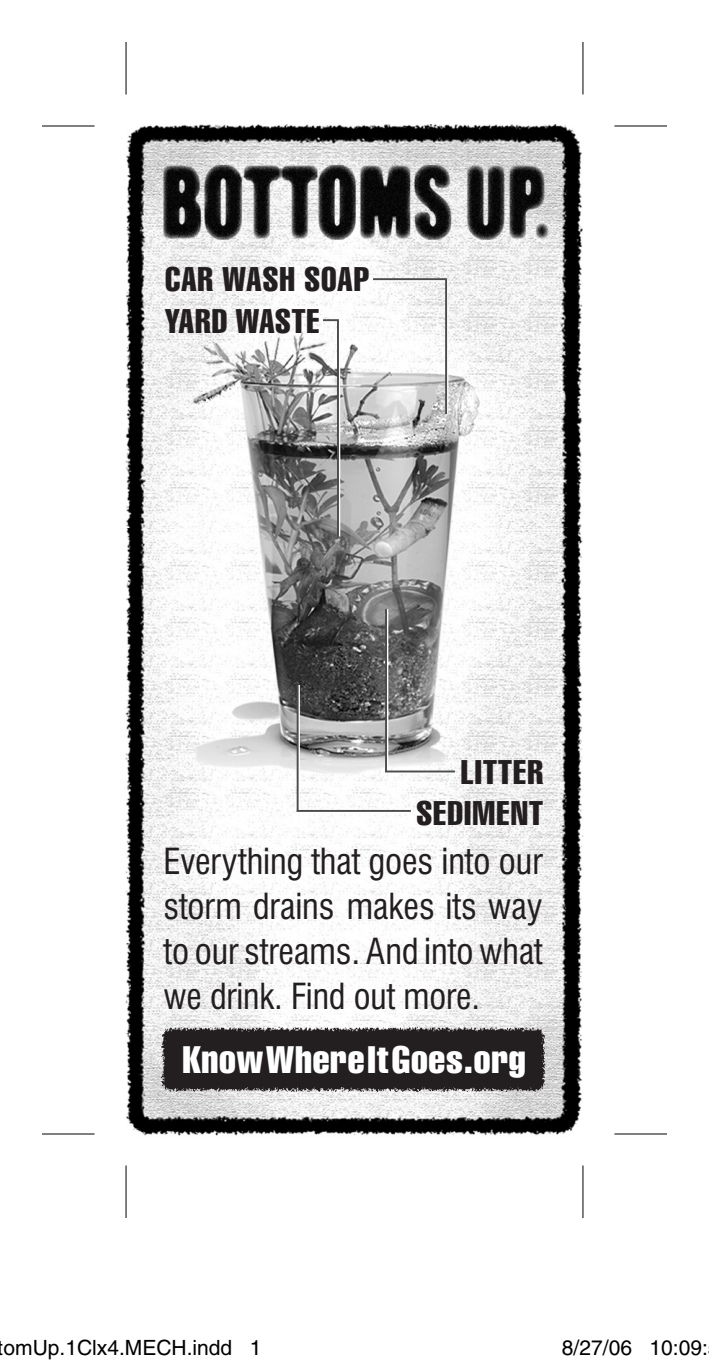
<style>
.page{position:relative;width:709px;height:1365px;background:#fff}
.page>*{position:absolute;margin:0;border:0;box-sizing:border-box;transform-origin:0 0}
.t1{font:extra-condensed 37.1px "Swiss 911 BT";letter-spacing:.02em;color:#fff;scale:1.06 1}
.t2{font:condensed 35px/45.1px "Swiss 721 BT";letter-spacing:-.005em;color:#231f20;text-align:justify}
.t3{font:extra-condensed 33.25px/41.6px "Swiss 911 BT";letter-spacing:.035em;color:#231f20}
.t4{font:21px "Helvetica";color:#000}
</style>
<div class="page">
<img style="left:125px;top:124px;width:459px;height:1012px">
<img style="left:149px;top:1020px;width:403px;height:96px">
<hr style="left:386px;top:609px;width:2px;height:163px;background:#fff">
<hr style="left:385px;top:609px;width:2px;height:163px;background:#4b4c4d">
<hr style="left:385px;top:772px;width:70px;height:2px;background:#fff">
<hr style="left:385px;top:771px;width:70px;height:1px;background:#4b4c4d">
<hr style="left:373px;top:280px;width:74px;height:1px;background:#fff">
<hr style="left:373px;top:278px;width:74px;height:2px;background:#4b4c4d">
<svg style="left:323px;top:319px;width:14px;height:3px"></svg>
<hr style="left:298px;top:685px;width:2px;height:127px;background:#fff">
<hr style="left:297px;top:685px;width:1px;height:127px;background:#4b4c4d">
<hr style="left:297px;top:811px;width:114px;height:2px;background:#fff">
<hr style="left:297px;top:810px;width:114px;height:2px;background:#4b4c4d">
<hr style="left:446px;top:280px;width:2px;height:134px;background:#fff">
<hr style="left:445px;top:280px;width:2px;height:134px;background:#4b4c4d">
<hr style="left:338px;top:319px;width:2px;height:217px;background:#fff">
<hr style="left:337px;top:319px;width:2px;height:218px;background:#4b4c4d">
<svg style="left:583px;top:42px;width:1px;height:52px"></svg>
<svg style="left:583px;top:1166px;width:1px;height:52px"></svg>
<hr style="left:42px;top:125px;width:52px;height:2px;background:#000">
<hr style="left:614px;top:125px;width:53px;height:2px;background:#000">
<hr style="left:42px;top:1133px;width:52px;height:2px;background:#000">
<hr style="left:614px;top:1133px;width:53px;height:2px;background:#000">
<hr style="left:125px;top:42px;width:2px;height:52px;background:#000">
<hr style="left:125px;top:1166px;width:2px;height:52px;background:#000">
<hr style="left:582px;top:42px;width:1px;height:52px;background:#000">
<hr style="left:582px;top:1166px;width:1px;height:52px;background:#000">
<div style="left:4px;top:1343px;width:11px;height:12px;border:1px solid #fff;border-radius:50%"></div>
<div style="left:5px;top:1344px;width:8px;height:10px;border:1px solid #fff;border-radius:50%"></div>
<div style="left:611px;top:1341px;width:7px;height:13px;border:1px solid #fff;border-radius:50%"></div>
<div style="left:609px;top:1339px;width:11px;height:17px;border:1px solid #fff;border-radius:50%"></div>
<div style="left:663px;top:1341px;width:8px;height:13px;border:1px solid #fff;border-radius:50%"></div>
<div style="left:661px;top:1339px;width:12px;height:17px;border:1px solid #fff;border-radius:50%"></div>
<div style="left:681px;top:1341px;width:7px;height:13px;border:1px solid #fff;border-radius:50%"></div>
<div style="left:679px;top:1339px;width:11px;height:17px;border:1px solid #fff;border-radius:50%"></div>
<p class="t3" style="left:165px;top:258px;width:205px">CAR WASH SOAP<br>YARD WASTE</p>
<p class="t3" style="left:416px;top:752px;width:128px;line-height:40.6px;text-align:right">LITTER<br>SEDIMENT</p>
<p class="t2" style="left:163px;top:839px;width:381px">Everything that goes into our storm drains makes its way to our streams. And into what we drink. Find out more.</p>
<p class="t1" style="left:183px;top:1039px;width:325px">KnowWhereItGoes.org</p>
<p class="t4" style="left:-2px;top:1335px;width:265px">tomUp.1Clx4.MECH.indd 1</p>
<p class="t4" style="left:562px;top:1335px;width:147px">8/27/06 10:09:</p>
</div>
